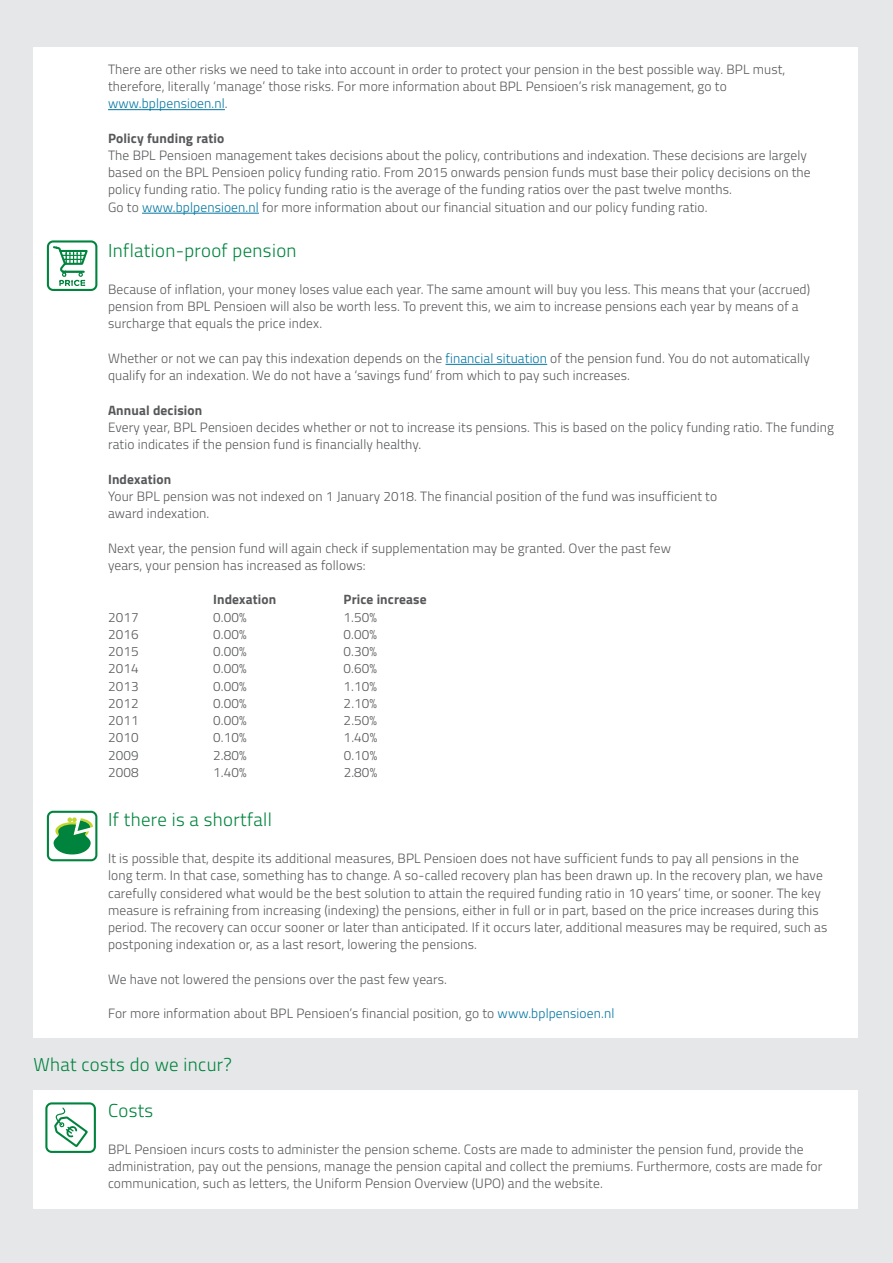
<style>
.page{position:relative;width:893px;height:1263px;background:#e6e7e9}
.page>*{position:absolute;margin:0;border:0;box-sizing:border-box;transform-origin:0 0}
.t1{font:300 18.75px "Titillium";letter-spacing:.02em;color:#00843d}
.t2{font:300 13.5px/17.2px "Titillium";letter-spacing:.01em;color:#57585a}
.t3{font:700 13.5px "Titillium";letter-spacing:.01em;color:#57585a}
.s1{color:#0076a3}
</style>
<div class="page">
<div style="left:33px;top:47px;width:825px;height:990px;background:#fff"></div>
<hr style="left:445px;top:364px;width:102px;height:1px;background:#0076a3">
<svg style="left:47px;top:240px;width:50px;height:51px"></svg>
<svg style="left:47px;top:811px;width:50px;height:50px"></svg>
<div style="left:33px;top:1090px;width:825px;height:119px;background:#fff"></div>
<svg style="left:45px;top:1102px;width:51px;height:51px"></svg>
<hr style="left:108px;top:109px;width:117px;height:1px;background:#0076a3">
<hr style="left:142px;top:213px;width:117px;height:1px;background:#0076a3">
<p class="t2" style="left:108px;top:60px;width:679px">There are other risks we need to take into account in order to protect your pension in the best possible way. BPL must, therefore, literally ‘manage’ those risks. For more information about BPL Pensioen’s risk management, go to <span class="s1">www.bplpensioen.nl</span>.</p>
<p class="t3" style="left:108px;top:128px;width:118px">Policy funding ratio</p>
<p class="t2" style="left:108px;top:146px;width:704px">The BPL Pensioen management takes decisions about the policy, contributions and indexation. These decisions are largely based on the BPL Pensioen policy funding ratio. From 2015 onwards pension funds must base their policy decisions on the policy funding ratio. The policy funding ratio is the average of the funding ratios over the past twelve months.<br>Go to <span class="s1">www.bplpensioen.nl</span> for more information about our financial situation and our policy funding ratio.</p>
<h1 class="t1" style="left:108px;top:237px;width:190px">Inflation-proof pension</h1>
<p class="t2" style="left:108px;top:280px;width:704px">Because of inflation, your money loses value each year. The same amount will buy you less. This means that your (accrued) pension from BPL Pensioen will also be worth less. To prevent this, we aim to increase pensions each year by means of a surcharge that equals the price index.</p>
<p class="t2" style="left:108px;top:349px;width:703px">Whether or not we can pay this indexation depends on the <span class="s1">financial situation</span> of the pension fund. You do not automatically qualify for an indexation. We do not have a ‘savings fund’ from which to pay such increases.</p>
<p class="t3" style="left:108px;top:400px;width:96px">Annual decision</p>
<p class="t2" style="left:108px;top:418px;width:727px">Every year, BPL Pensioen decides whether or not to increase its pensions. This is based on the policy funding ratio. The funding ratio indicates if the pension fund is financially healthy.</p>
<p class="t3" style="left:108px;top:469px;width:65px">Indexation</p>
<p class="t2" style="left:108px;top:487px;width:611px">Your BPL pension was not indexed on 1 January 2018. The financial position of the fund was insufficient to award indexation.</p>
<p class="t2" style="left:108px;top:539px;width:564px">Next year, the pension fund will again check if supplementation may be granted. Over the past few years, your pension has increased as follows:</p>
<p class="t3" style="left:213px;top:589px;width:65px">Indexation</p>
<p class="t3" style="left:344px;top:589px;width:85px">Price increase</p>
<p class="t2" style="left:108px;top:608px;width:32px">2017</p>
<p class="t2" style="left:213px;top:608px;width:35px">0.00%</p>
<p class="t2" style="left:344px;top:608px;width:35px">1.50%</p>
<p class="t2" style="left:108px;top:625px;width:32px">2016</p>
<p class="t2" style="left:213px;top:625px;width:35px">0.00%</p>
<p class="t2" style="left:344px;top:625px;width:35px">0.00%</p>
<p class="t2" style="left:108px;top:642px;width:32px">2015</p>
<p class="t2" style="left:213px;top:642px;width:35px">0.00%</p>
<p class="t2" style="left:344px;top:642px;width:35px">0.30%</p>
<p class="t2" style="left:108px;top:659px;width:32px">2014</p>
<p class="t2" style="left:213px;top:659px;width:35px">0.00%</p>
<p class="t2" style="left:344px;top:659px;width:35px">0.60%</p>
<p class="t2" style="left:108px;top:677px;width:32px">2013</p>
<p class="t2" style="left:213px;top:677px;width:35px">0.00%</p>
<p class="t2" style="left:344px;top:677px;width:35px">1.10%</p>
<p class="t2" style="left:108px;top:694px;width:32px">2012</p>
<p class="t2" style="left:213px;top:694px;width:35px">0.00%</p>
<p class="t2" style="left:344px;top:694px;width:35px">2.10%</p>
<p class="t2" style="left:108px;top:711px;width:32px">2011</p>
<p class="t2" style="left:213px;top:711px;width:35px">0.00%</p>
<p class="t2" style="left:344px;top:711px;width:35px">2.50%</p>
<p class="t2" style="left:108px;top:728px;width:32px">2010</p>
<p class="t2" style="left:213px;top:728px;width:35px">0.10%</p>
<p class="t2" style="left:344px;top:728px;width:35px">1.40%</p>
<p class="t2" style="left:108px;top:746px;width:32px">2009</p>
<p class="t2" style="left:213px;top:746px;width:35px">2.80%</p>
<p class="t2" style="left:344px;top:746px;width:35px">0.10%</p>
<p class="t2" style="left:108px;top:763px;width:32px">2008</p>
<p class="t2" style="left:213px;top:763px;width:35px">1.40%</p>
<p class="t2" style="left:344px;top:763px;width:35px">2.80%</p>
<h1 class="t1" style="left:108px;top:806px;width:165px">If there is a shortfall</h1>
<p class="t2" style="left:108px;top:849px;width:721px">It is possible that, despite its additional measures, BPL Pensioen does not have sufficient funds to pay all pensions in the<br>long term. In that case, something has to change. A so-called recovery plan has been drawn up. In the recovery plan, we have carefully considered what would be the best solution to attain the required funding ratio in 10 years’ time, or sooner. The key measure is refraining from increasing (indexing) the pensions, either in full or in part, based on the price increases during this period. The recovery can occur sooner or later than anticipated. If it occurs later, additional measures may be required, such as postponing indexation or, as a last resort, lowering the pensions.</p>
<p class="t2" style="left:108px;top:970px;width:340px">We have not lowered the pensions over the past few years.</p>
<p class="t2" style="left:108px;top:1004px;width:508px">For more information about BPL Pensioen’s financial position, go to <span class="s1">www.bplpensioen.nl</span></p>
<h1 class="t1" style="left:33px;top:1051px;width:200px">What costs do we incur?</h1>
<h1 class="t1" style="left:108px;top:1097px;width:47px">Costs</h1>
<p class="t2" style="left:108px;top:1140px;width:716px">BPL Pensioen incurs costs to administer the pension scheme. Costs are made to administer the pension fund, provide the administration, pay out the pensions, manage the pension capital and collect the premiums. Furthermore, costs are made for communication, such as letters, the Uniform Pension Overview (UPO) and the website.</p>
</div>
